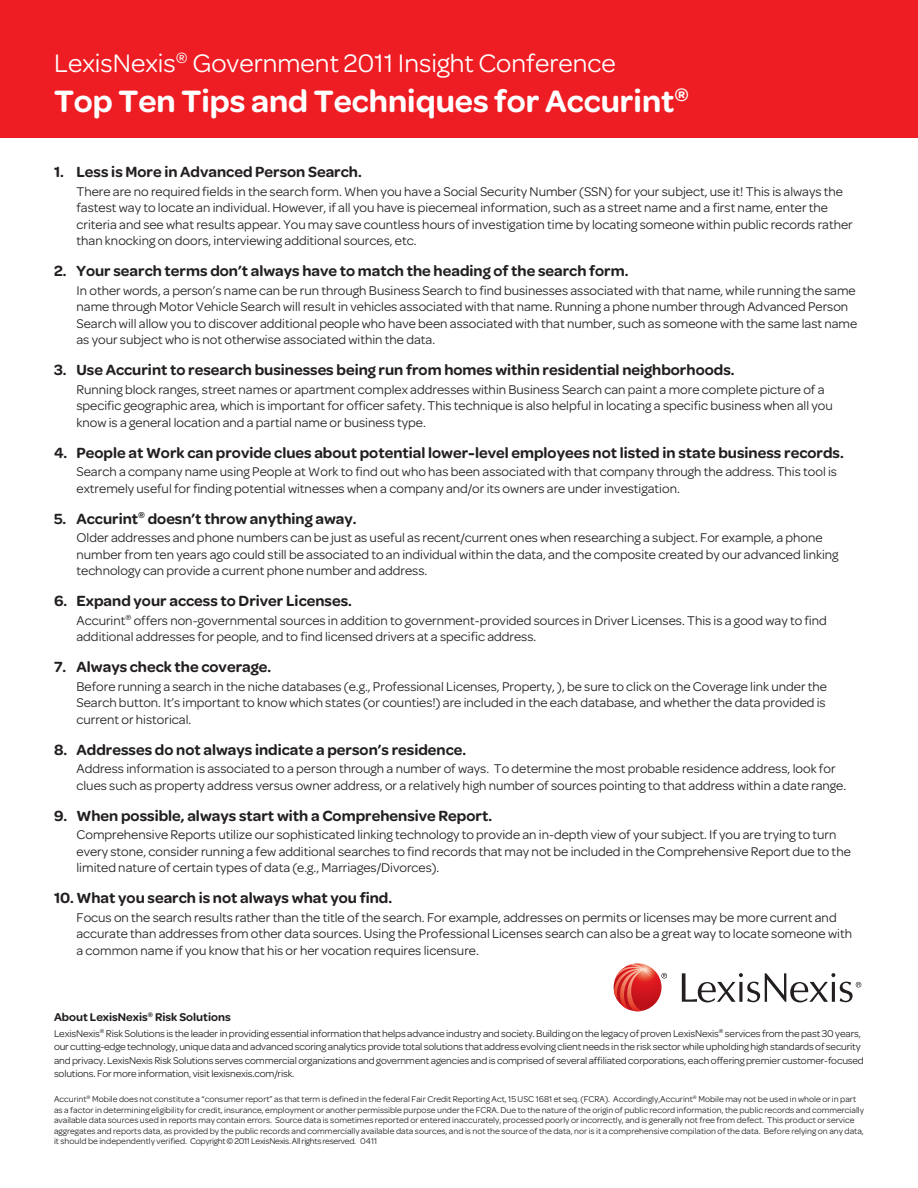
<style>
.page{position:relative;width:918px;height:1188px;background:#fff}
.page>*{position:absolute;margin:0;border:0;box-sizing:border-box;transform-origin:0 0}
.t1{font:600 33px "Omnes";color:#fff}
.t2{font:27px "Omnes";color:#fff}
.subhead{font:600 15.75px "Omnes";color:#231f20}
.t3{font:13.5px/16.5px "Omnes";color:#231f20}
.t4{font:600 12px "Omnes";color:#231f20}
.t5{font:10.5px/13.5px "Omnes";letter-spacing:-.015em;color:#231f20}
.t6{font:9px/10.5px "Omnes";color:#231f20}
</style>
<div class="page">
<svg style="left:661px;top:973px;width:6px;height:6px"></svg>
<svg style="left:682px;top:973px;width:179px;height:30px"></svg>
<svg style="left:614px;top:963px;width:48px;height:48px"></svg>
<svg style="left:614px;top:964px;width:39px;height:47px"></svg>
<div style="left:0;top:0;width:918px;height:137px;background:#ee1d23"></div>
<p class="t2" style="left:54px;top:48px;width:563px">LexisNexis<sup>®</sup> Government 2011 Insight Conference</p>
<p class="t1" style="left:54px;top:82px;width:636px">Top Ten Tips and Techniques for Accurint<sup>®</sup></p>
<p class="subhead" style="left:54px;top:163px;width:309px">1. Less is More in Advanced Person Search.</p>
<p class="t3" style="left:76px;top:183px;width:778px">There are no required fields in the search form. When you have a Social Security Number (SSN) for your subject, use it! This is always the fastest way to locate an individual. However, if all you have is piecemeal information, such as a street name and a first name, enter the criteria and see what results appear. You may save countless hours of investigation time by locating someone within public records rather than knocking on doors, interviewing additional sources, etc.</p>
<p class="subhead" style="left:54px;top:262px;width:576px">2. Your search terms don’t always have to match the heading of the search form.</p>
<p class="t3" style="left:76px;top:282px;width:782px">In other words, a person’s name can be run through Business Search to find businesses associated with that name, while running the same name through Motor Vehicle Search will result in vehicles associated with that name. Running a phone number through Advanced Person Search will allow you to discover additional people who have been associated with that number, such as someone with the same last name as your subject who is not otherwise associated within the data.</p>
<p class="subhead" style="left:54px;top:361px;width:682px">3. Use Accurint to research businesses being run from homes within residential neighborhoods.</p>
<p class="t3" style="left:76px;top:381px;width:758px">Running block ranges, street names or apartment complex addresses within Business Search can paint a more complete picture of a specific geographic area, which is important for officer safety. This technique is also helpful in locating a specific business when all you know is a general location and a partial name or business type.</p>
<p class="subhead" style="left:54px;top:443px;width:791px">4. People at Work can provide clues about potential lower-level employees not listed in state business records.</p>
<p class="t3" style="left:76px;top:464px;width:762px">Search a company name using People at Work to find out who has been associated with that company through the address. This tool is extremely useful for finding potential witnesses when a company and/or its owners are under investigation.</p>
<p class="subhead" style="left:54px;top:509px;width:304px">5. Accurint<sup>®</sup> doesn’t throw anything away.</p>
<p class="t3" style="left:76px;top:530px;width:764px">Older addresses and phone numbers can be just as useful as recent/current ones when researching a subject. For example, a phone number from ten years ago could still be associated to an individual within the data, and the composite created by our advanced linking technology can provide a current phone number and address.</p>
<p class="subhead" style="left:54px;top:592px;width:300px">6. Expand your access to Driver Licenses.</p>
<p class="t3" style="left:76px;top:612px;width:752px">Accurint<sup>®</sup> offers non-governmental sources in addition to government-provided sources in Driver Licenses. This is a good way to find additional addresses for people, and to find licensed drivers at a specific address.</p>
<p class="subhead" style="left:54px;top:658px;width:219px">7. Always check the coverage.</p>
<p class="t3" style="left:76px;top:678px;width:752px;text-align:justify">Before running a search in the niche databases (e.g., Professional Licenses, Property, ), be sure to click on the Coverage link under the Search button. It’s important to know which states (or counties!) are included in the each database, and whether the data provided is current or historical.</p>
<p class="subhead" style="left:54px;top:740px;width:414px">8. Addresses do not always indicate a person’s residence.</p>
<p class="t3" style="left:76px;top:761px;width:771px">Address information is associated to a person through a number of ways. To determine the most probable residence address, look for clues such as property address versus owner address, or a relatively high number of sources pointing to that address within a date range.</p>
<p class="subhead" style="left:54px;top:806px;width:440px">9. When possible, always start with a Comprehensive Report.</p>
<p class="t3" style="left:76px;top:827px;width:776px">Comprehensive Reports utilize our sophisticated linking technology to provide an in-depth view of your subject. If you are trying to turn every stone, consider running a few additional searches to find records that may not be included in the Comprehensive Report due to the limited nature of certain types of data (e.g., Marriages/Divorces).</p>
<p class="subhead" style="left:54px;top:889px;width:340px">10. What you search is not always what you find.</p>
<p class="t3" style="left:76px;top:909px;width:777px">Focus on the search results rather than the title of the search. For example, addresses on permits or licenses may be more current and accurate than addresses from other data sources. Using the Professional Licenses search can also be a great way to locate someone with a common name if you know that his or her vocation requires licensure.</p>
<p class="t4" style="left:54px;top:1010px;width:178px">About LexisNexis<sup>®</sup> Risk Solutions</p>
<p class="t5" style="left:54px;top:1027px;width:811px">LexisNexis<sup>®</sup> Risk Solutions is the leader in providing essential information that helps advance industry and society. Building on the legacy of proven LexisNexis<sup>®</sup> services from the past 30 years, our cutting-edge technology, unique data and advanced scoring analytics provide total solutions that address evolving client needs in the risk sector while upholding high standards of security and privacy. LexisNexis Risk Solutions serves commercial organizations and government agencies and is comprised of several affiliated corporations, each offering premier customer-focused solutions. For more information, visit lexisnexis.com/risk.</p>
<p class="t6" style="left:54px;top:1094px;width:812px">Accurint<sup>®</sup> Mobile does not constitute a “consumer report” as that term is defined in the federal Fair Credit Reporting Act, 15 USC 1681 et seq. (FCRA). Accordingly,Accurint<sup>®</sup> Mobile may not be used in whole or in part as a factor in determining eligibility for credit, insurance, employment or another permissible purpose under the FCRA. Due to the nature of the origin of public record information, the public records and commercially available data sources used in reports may contain errors. Source data is sometimes reported or entered inaccurately, processed poorly or incorrectly, and is generally not free from defect. This product or service aggregates and reports data, as provided by the public records and commercially available data sources, and is not the source of the data, nor is it a comprehensive compilation of the data. Before relying on any data, it should be independently verified. Copyright © 2011 LexisNexis. All rights reserved. 0411</p>
</div>
